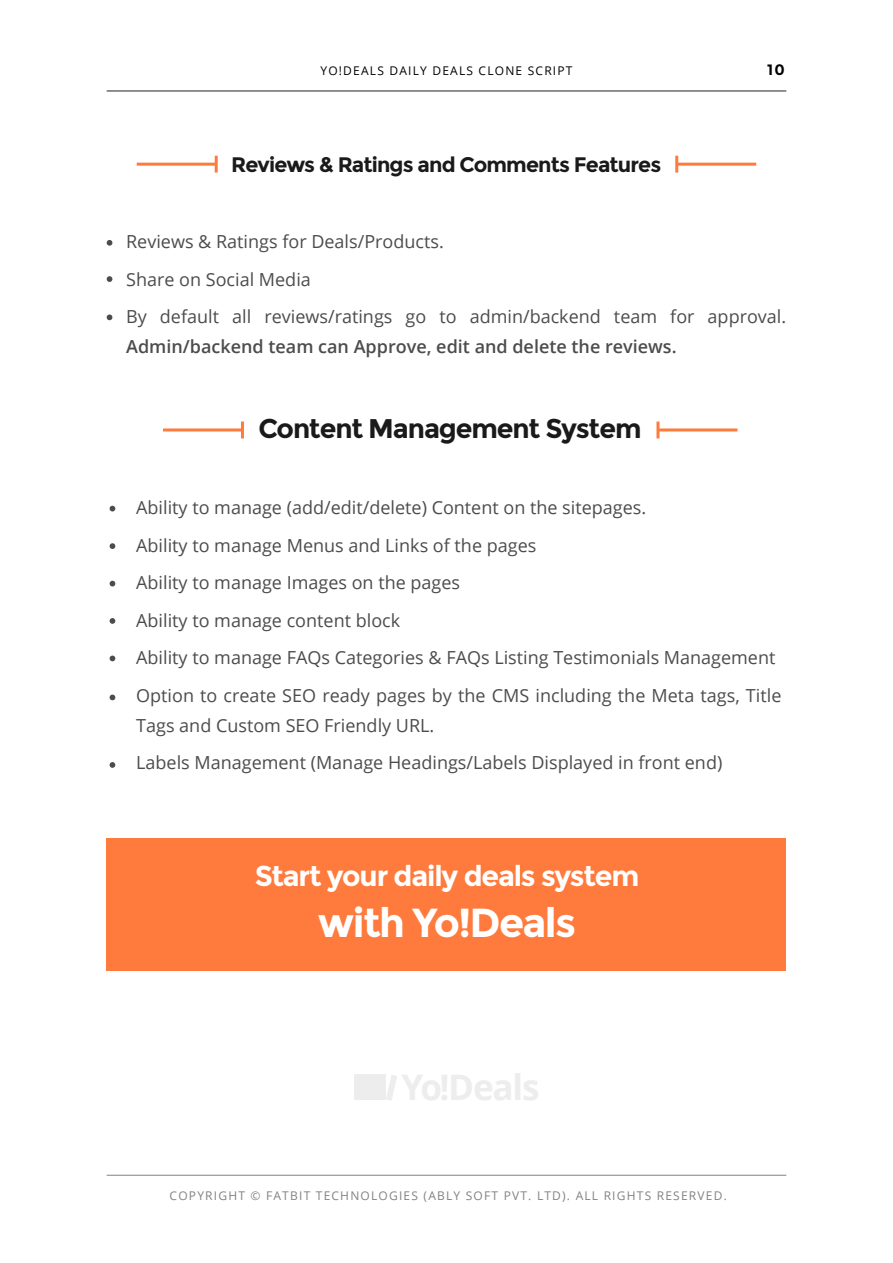
<style>
.page{position:relative;width:893px;height:1263px;background:#fff}
.page>*{position:absolute;margin:0;border:0;box-sizing:border-box;transform-origin:0 0}
.t1{font:700 40.5px "Montserrat";letter-spacing:-.04em;color:#fff}
.t2{font:700 28.5px "Montserrat";letter-spacing:-.04em;color:#fff}
.t3{font:700 27px "Montserrat";letter-spacing:-.04em;color:#1a1a1a}
.t4{font:700 21px "Montserrat";letter-spacing:-.04em;color:#1a1a1a}
.t5{font:18px/37.5px "Open Sans";color:#4c4c4c}
.t6{font:600 18px "Open Sans";color:#4c4c4c}
.t7{font:700 15px "Montserrat";color:#000}
.t8{font:12px "Open Sans";letter-spacing:.1em;color:#808285}
.t9{font:12px "Open Sans";letter-spacing:.1em;color:#000}
</style>
<div class="page">
<hr style="left:107px;top:1175px;width:679px;height:1px;background:#808285">
<hr style="left:107px;top:91px;width:679px;height:1px;background:#231f20">
<hr style="left:137px;top:163px;width:79px;height:3px;background:#ff7b3d">
<hr style="left:215px;top:156px;width:3px;height:17px;background:#ff7b3d">
<hr style="left:677px;top:163px;width:79px;height:3px;background:#ff7b3d">
<hr style="left:675px;top:156px;width:3px;height:17px;background:#ff7b3d">
<svg style="left:107px;top:240px;width:5px;height:6px"></svg>
<svg style="left:107px;top:276px;width:5px;height:6px"></svg>
<svg style="left:107px;top:314px;width:5px;height:6px"></svg>
<div style="left:107px;top:838px;width:679px;height:132px;background:#ff7b3d"></div>
<hr style="left:163px;top:428px;width:79px;height:3px;background:#ff7b3d">
<hr style="left:241px;top:421px;width:3px;height:17px;background:#ff7b3d">
<hr style="left:658px;top:428px;width:79px;height:3px;background:#ff7b3d">
<hr style="left:656px;top:421px;width:3px;height:17px;background:#ff7b3d">
<svg style="left:110px;top:506px;width:5px;height:5px"></svg>
<svg style="left:110px;top:543px;width:5px;height:6px"></svg>
<svg style="left:110px;top:581px;width:5px;height:5px"></svg>
<svg style="left:110px;top:618px;width:5px;height:6px"></svg>
<svg style="left:110px;top:655px;width:5px;height:6px"></svg>
<svg style="left:110px;top:694px;width:5px;height:6px"></svg>
<svg style="left:110px;top:762px;width:5px;height:6px"></svg>
<div style="left:355px;top:1074px;width:31px;height:25px;background:#ededed"></div>
<svg style="left:386px;top:1075px;width:11px;height:25px"></svg>
<p class="t9" style="left:320px;top:63px;width:254px">YO!DEALS DAILY DEALS CLONE SCRIPT</p>
<p class="t7" style="left:767px;top:61px;width:19px">10</p>
<p class="t4" style="left:231px;top:152px;width:432px">Reviews &amp; Ratings and Comments Features</p>
<p class="t5" style="left:126px;top:223px;width:662px">Reviews &amp; Ratings for Deals/Products.<br>Share on Social Media<br>By default all reviews/ratings go to admin/backend team for approval.</p>
<p class="t6" style="left:126px;top:334px;width:552px">Admin/backend team can Approve, edit and delete the reviews.</p>
<h3 class="t3" style="left:258px;top:412px;width:385px">Content Management System</h3>
<p class="t5" style="left:136px;top:488px;width:647px">Ability to manage (add/edit/delete) Content on the sitepages.<br>Ability to manage Menus and Links of the pages<br>Ability to manage Images on the pages<br>Ability to manage content block<br>Ability to manage FAQs Categories &amp; FAQs Listing Testimonials Management Option to create SEO ready pages by the CMS including the Meta tags, Title</p>
<p class="t5" style="left:136px;top:706px;width:588px">Tags and Custom SEO Friendly URL.<br>Labels Management (Manage Headings/Labels Displayed in front end)</p>
<h2 class="t2" style="left:255px;top:859px;width:386px">Start your daily deals system</h2>
<h1 class="t1" style="left:318px;top:898px;width:260px">with Yo!Deals</h1>
<p class="t8" style="left:170px;top:1187px;width:559px">COPYRIGHT © FATBIT TECHNOLOGIES (ABLY SOFT PVT. LTD). ALL RIGHTS RESERVED.</p>
</div>
